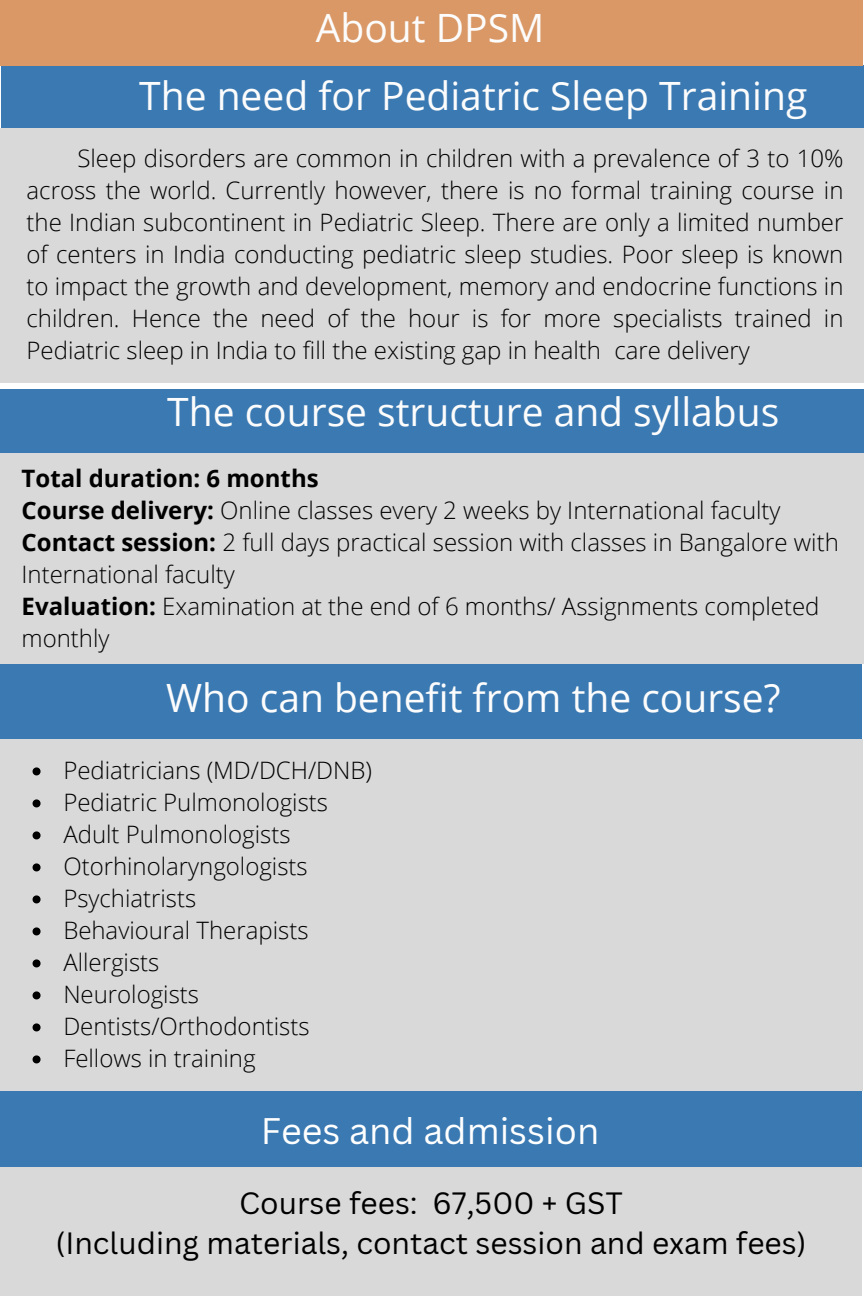
<style>
.page{position:relative;width:864px;height:1296px;background:#fff}
.page>*{position:absolute;margin:0;border:0;box-sizing:border-box;transform-origin:0 0}
.t1{font:39px "Open Sans";color:#fcfcfc}
.t2{font:36px "Canva Sans";color:#fff}
.t3{font:30px/40.5px "Canva Sans";color:#000;text-align:center}
.t4{font:300 24px/32.1px "Open Sans";color:#000}
.t5{font:700 24px "Open Sans";color:#000}
.s1{font-weight:700}
</style>
<div class="page">
<div style="left:1px;top:65px;width:863px;height:63px;background:#3a79b2"></div>
<div style="left:0;top:128px;width:864px;height:254px;background:#d9d9d9"></div>
<div style="left:0;top:389px;width:864px;height:64px;background:#3a79b2"></div>
<div style="left:0;top:453px;width:864px;height:211px;background:#d9d9d9"></div>
<div style="left:0;top:664px;width:862px;height:76px;background:#3a79b2"></div>
<div style="left:0;top:740px;width:862px;height:351px;background:#d9d9d9"></div>
<svg style="left:33px;top:767px;width:8px;height:8px"></svg>
<svg style="left:33px;top:799px;width:8px;height:8px"></svg>
<svg style="left:33px;top:831px;width:8px;height:8px"></svg>
<svg style="left:33px;top:863px;width:8px;height:8px"></svg>
<svg style="left:33px;top:895px;width:8px;height:8px"></svg>
<svg style="left:33px;top:927px;width:8px;height:8px"></svg>
<svg style="left:33px;top:959px;width:8px;height:8px"></svg>
<svg style="left:33px;top:991px;width:8px;height:8px"></svg>
<svg style="left:33px;top:1023px;width:8px;height:8px"></svg>
<svg style="left:33px;top:1055px;width:8px;height:8px"></svg>
<div style="left:0;top:0;width:862px;height:65px;background:#da9866"></div>
<div style="left:0;top:1091px;width:862px;height:76px;background:#3a79b2"></div>
<div style="left:0;top:1167px;width:862px;height:129px;background:#d9d9d9"></div>
<p class="t1" style="left:316px;top:1px;width:230px">About DPSM</p>
<h1 class="t1" style="left:139px;top:69px;width:670px">The need for Pediatric Sleep Training</h1>
<h1 class="t4" style="left:27px;top:142px;width:818px;text-align:justify;text-indent:51px">Sleep disorders are common in children with a prevalence of 3 to 10% across the world. Currently however, there is no formal training course in the Indian subcontinent in Pediatric Sleep. There are only a limited number of centers in India conducting pediatric sleep studies. Poor sleep is known to impact the growth and development, memory and endocrine functions in children. Hence the need of the hour is for more specialists trained in Pediatric sleep in India to fill the existing gap in health care delivery</h1>
<p class="t1" style="left:167px;top:384px;width:614px">The course structure and syllabus</p>
<h1 class="t5" style="left:22px;top:461px;width:299px">Total duration: 6 months</h1>
<p class="t4" style="left:22px;top:493px;width:760px"><span class="s1">Course delivery:</span> Online classes every 2 weeks by International faculty</p>
<p class="t4" style="left:22px;top:525px;width:819px"><span class="s1">Contact session:</span> 2 full days practical session with classes in Bangalore with<br>International faculty</p>
<p class="t4" style="left:22px;top:589px;width:799px"><span class="s1">Evaluation:</span> Examination at the end of 6 months/ Assignments completed monthly</p>
<p class="t1" style="left:166px;top:670px;width:616px">Who can benefit from the course?</p>
<h1 class="t4" style="left:63px;top:754px;width:310px">Pediatricians (MD/DCH/DNB)</h1>
<p class="t4" style="left:63px;top:786px;width:266px">Pediatric Pulmonologists</p>
<p class="t4" style="left:63px;top:818px;width:229px">Adult Pulmonologists</p>
<p class="t4" style="left:63px;top:850px;width:246px">Otorhinolaryngologists</p>
<p class="t4" style="left:63px;top:882px;width:134px">Psychiatrists</p>
<p class="t4" style="left:63px;top:914px;width:247px">Behavioural Therapists</p>
<p class="t4" style="left:63px;top:946px;width:98px">Allergists</p>
<p class="t4" style="left:63px;top:978px;width:137px">Neurologists</p>
<p class="t4" style="left:63px;top:1010px;width:248px">Dentists/Orthodontists</p>
<p class="t4" style="left:63px;top:1042px;width:194px">Fellows in training</p>
<h1 class="t2" style="left:261px;top:1105px;width:340px">Fees and admission</h1>
<h2 class="t3" style="left:56px;top:1182px;width:752px">Course fees: 67,500 + GST<br>(Including materials, contact session and exam fees)</h2>
</div>
